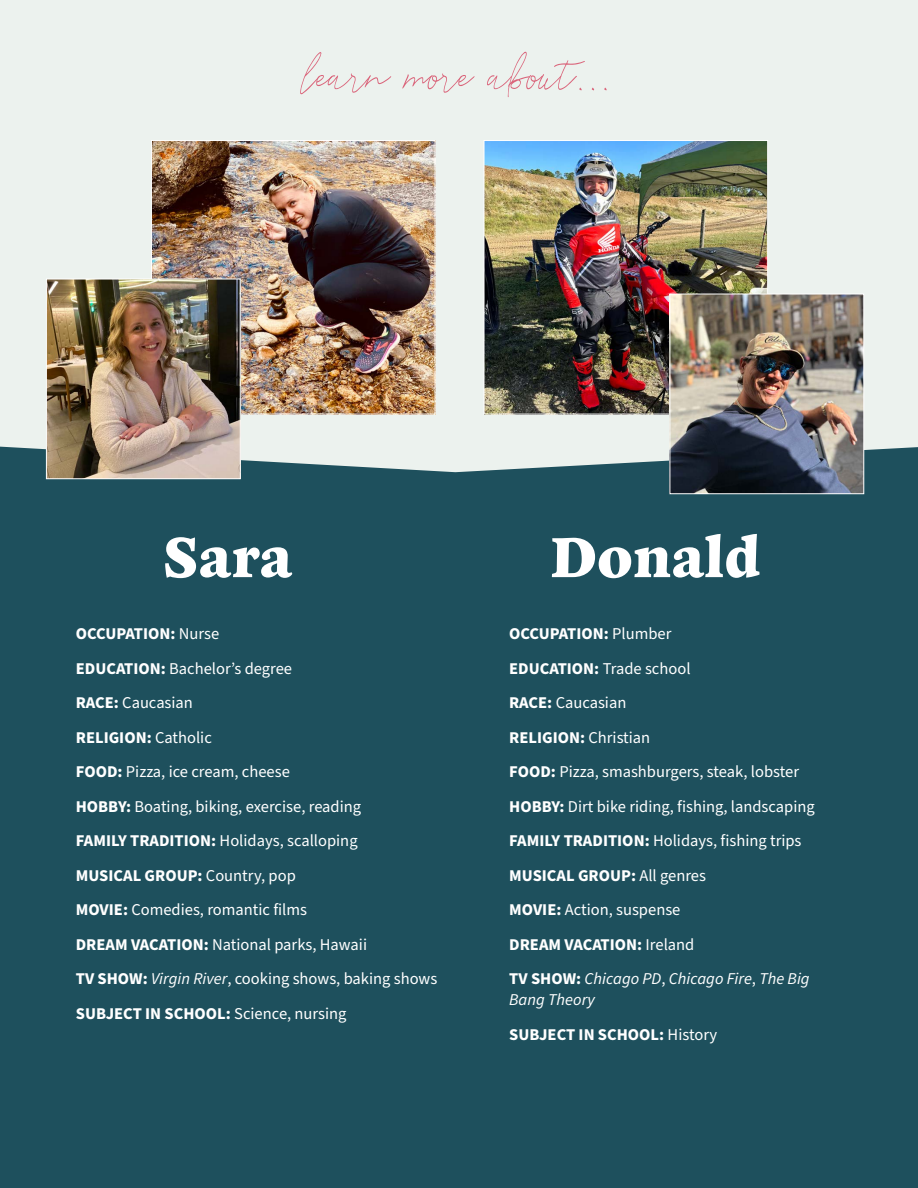
<style>
.page{position:relative;width:918px;height:1188px;background:#fff}
.page>*{position:absolute;margin:0;border:0;box-sizing:border-box;transform-origin:0 0}
.t1{font:700 58.5px "Zenon";color:#fff}
.t2{font:57px "Reman";color:#da647a}
.t3{font:16.5px/34.5px "Source Sans Pro";color:#fff}
.t4{font:700 16.5px/34.5px "Source Sans Pro";color:#fff}
.s1{font-weight:700}
.s2{font-style:italic}
.s3{font-weight:400;font-style:italic}
.s4{font-weight:400}
</style>
<div class="page">
<div style="left:0;top:399px;width:918px;height:789px;background:#1e505d"></div>
<div style="left:0;top:0;width:918px;height:472px;background:#ecf2ee"></div>
<img style="left:153px;top:142px;width:280px;height:270px">
<div style="left:151px;top:140px;width:284px;height:274px;border:1px solid #fff"></div>
<img style="left:486px;top:142px;width:280px;height:270px">
<div style="left:484px;top:140px;width:284px;height:274px;border:1px solid #fff"></div>
<img style="left:48px;top:281px;width:190px;height:196px">
<div style="left:46px;top:279px;width:194px;height:200px;border:1px solid #fff"></div>
<img style="left:672px;top:296px;width:190px;height:196px">
<div style="left:670px;top:294px;width:194px;height:200px;border:1px solid #fff"></div>
<h2 class="t2" style="left:303px;top:39px;width:311px">learn more about...</h2>
<h1 class="t1" style="left:163px;top:513px;width:131px">Sara</h1>
<h1 class="t1" style="left:550px;top:513px;width:212px">Donald</h1>
<p class="t3" style="left:76px;top:617px;width:363px"><span class="s1">OCCUPATION:</span> Nurse<br><span class="s1">EDUCATION:</span> Bachelor’s degree<br><span class="s1">RACE:</span> Caucasian<br><span class="s1">RELIGION:</span> Catholic<br><span class="s1">FOOD:</span> Pizza, ice cream, cheese<br><span class="s1">HOBBY:</span> Boating, biking, exercise, reading<br><span class="s1">FAMILY TRADITION:</span> Holidays, scalloping<br><span class="s1">MUSICAL GROUP:</span> Country, pop<br><span class="s1">MOVIE:</span> Comedies, romantic films<br><span class="s1">DREAM VACATION:</span> National parks, Hawaii<br><span class="s1">TV SHOW:</span> <span class="s2">Virgin River</span>, cooking shows, baking shows<br><span class="s1">SUBJECT IN SCHOOL:</span> Science, nursing</p>
<p class="t3" style="left:509px;top:617px;width:307px"><span class="s1">OCCUPATION:</span> Plumber<br><span class="s1">EDUCATION:</span> Trade school<br><span class="s1">RACE:</span> Caucasian<br><span class="s1">RELIGION:</span> Christian<br><span class="s1">FOOD:</span> Pizza, smashburgers, steak, lobster<br><span class="s1">HOBBY:</span> Dirt bike riding, fishing, landscaping<br><span class="s1">FAMILY TRADITION:</span> Holidays, fishing trips<br><span class="s1">MUSICAL GROUP:</span> All genres<br><span class="s1">MOVIE:</span> Action, suspense<br><span class="s1">DREAM VACATION:</span> Ireland<br><span class="s1">TV SHOW:</span> <span class="s2">Chicago PD</span>, <span class="s2">Chicago Fire</span>, <span class="s2">The Big</span></p>
<p class="t4" style="left:509px;top:983px;width:209px"><span class="s3">Bang Theory<br></span>SUBJECT IN SCHOOL: <span class="s4">History</span></p>
</div>
